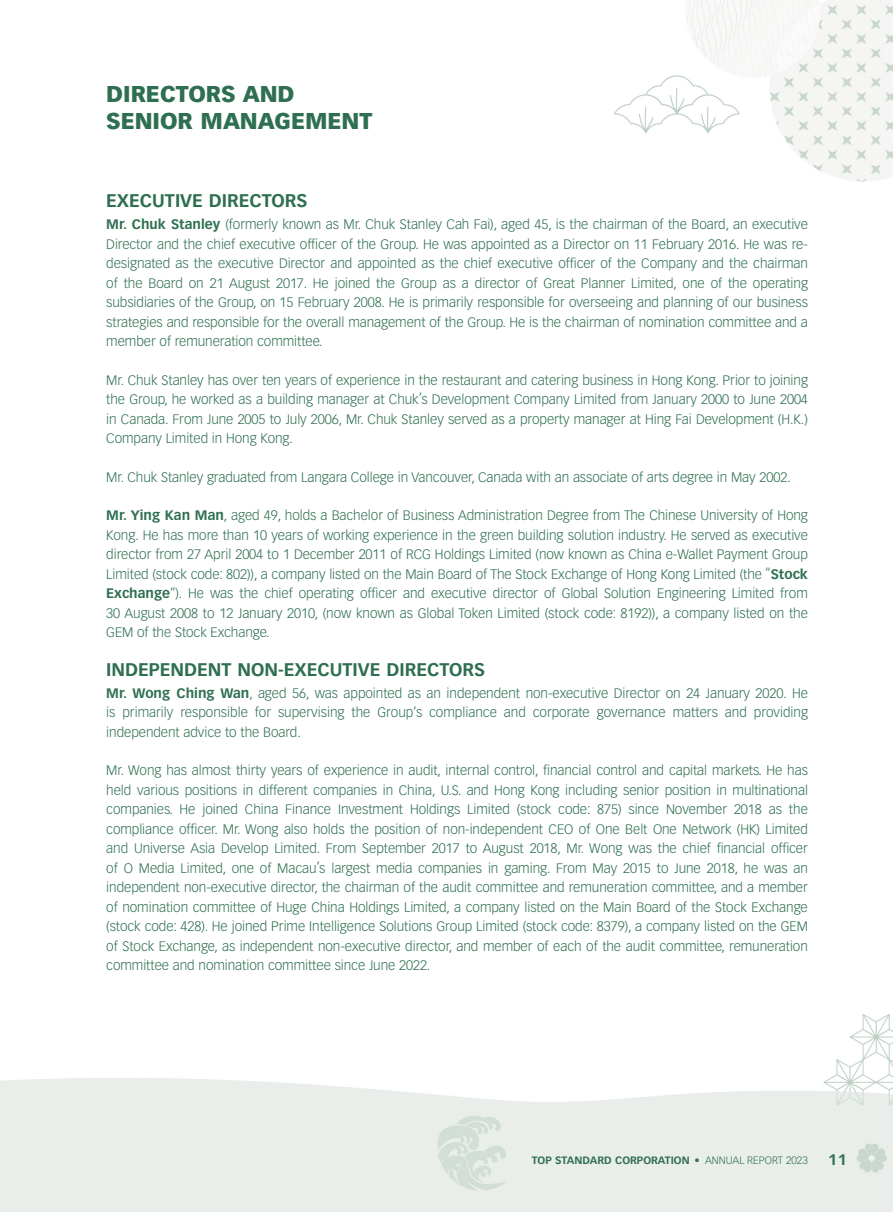
<style>
.page{position:relative;width:893px;height:1212px;background:#fff}
.page>*{position:absolute;margin:0;border:0;box-sizing:border-box;transform-origin:0 0}
.t1{font:900 22.5px/27.2px "Vectora LT Std";letter-spacing:-.005em;color:#2f6f51}
.t2{font:700 18px "Vectora LT Std";color:#2f6f51}
.t3{font:700 15px "Vectora LT Std";color:#2f6f51}
.t4{font:300 13.5px/19.5px "Vectora LT Std";letter-spacing:-.005em;color:#2f6f51;text-align:justify}
.t5{font:700 10.5px "Vectora LT Std";color:#2f6f51}
.s1{font-weight:700}
.s2{font-weight:300}
</style>
<div class="page">
<img style="left:0;top:0;width:893px;height:1212px">
<h1 class="t1" style="left:106px;top:80px;width:268px">DIRECTORS AND<br>SENIOR MANAGEMENT</h1>
<h2 class="t2" style="left:106px;top:190px;width:203px">EXECUTIVE DIRECTORS</h2>
<p class="t4" style="left:106px;top:215px;width:703px"><span class="s1">Mr. Chuk Stanley</span> (formerly known as Mr. Chuk Stanley Cah Fai), aged 45, is the chairman of the Board, an executive Director and the chief executive officer of the Group. He was appointed as a Director on 11 February 2016. He was re&shy;designated as the executive Director and appointed as the chief executive officer of the Company and the chairman of the Board on 21 August 2017. He joined the Group as a director of Great Planner Limited, one of the operating subsidiaries of the Group, on 15 February 2008. He is primarily responsible for overseeing and planning of our business strategies and responsible for the overall management of the Group. He is the chairman of nomination committee and a member of remuneration committee.</p>
<p class="t4" style="left:106px;top:370px;width:703px">Mr. Chuk Stanley has over ten years of experience in the restaurant and catering business in Hong Kong. Prior to joining the Group, he worked as a building manager at Chuk’s Development Company Limited from January 2000 to June 2004 in Canada. From June 2005 to July 2006, Mr. Chuk Stanley served as a property manager at Hing Fai Development (H.K.)<br>Company Limited in Hong Kong.</p>
<p class="t4" style="left:106px;top:467px;width:686px">Mr. Chuk Stanley graduated from Langara College in Vancouver, Canada with an associate of arts degree in May 2002.</p>
<p class="t4" style="left:106px;top:506px;width:703px"><span class="s1">Mr. Ying Kan Man</span>, aged 49, holds a Bachelor of Business Administration Degree from The Chinese University of Hong Kong. He has more than 10 years of working experience in the green building solution industry. He served as executive director from 27 April 2004 to 1 December 2011 of RCG Holdings Limited (now known as China e-Wallet Payment Group Limited (stock code: 802)), a company listed on the Main Board of The Stock Exchange of Hong Kong Limited (the “<span class="s1">Stock Exchange</span>”). He was the chief operating officer and executive director of Global Solution Engineering Limited from 30 August 2008 to 12 January 2010, (now known as Global Token Limited (stock code: 8192)), a company listed on the GEM of the Stock Exchange.</p>
<h2 class="t2" style="left:106px;top:659px;width:380px">INDEPENDENT NON-EXECUTIVE DIRECTORS</h2>
<p class="t4" style="left:106px;top:683px;width:703px"><span class="s1">Mr. Wong Ching Wan</span>, aged 56, was appointed as an independent non-executive Director on 24 January 2020. He is primarily responsible for supervising the Group’s compliance and corporate governance matters and providing independent advice to the Board.</p>
<p class="t4" style="left:106px;top:761px;width:703px">Mr. Wong has almost thirty years of experience in audit, internal control, financial control and capital markets. He has held various positions in different companies in China, U.S. and Hong Kong including senior position in multinational companies. He joined China Finance Investment Holdings Limited (stock code: 875) since November 2018 as the compliance officer. Mr. Wong also holds the position of non-independent CEO of One Belt One Network (HK) Limited and Universe Asia Develop Limited. From September 2017 to August 2018, Mr. Wong was the chief financial officer of O Media Limited, one of Macau’s largest media companies in gaming. From May 2015 to June 2018, he was an independent non-executive director, the chairman of the audit committee and remuneration committee, and a member of nomination committee of Huge China Holdings Limited, a company listed on the Main Board of the Stock Exchange (stock code: 428). He joined Prime Intelligence Solutions Group Limited (stock code: 8379), a company listed on the GEM of Stock Exchange, as independent non-executive director, and member of each of the audit committee, remuneration committee and nomination committee since June 2022.</p>
<p class="t5" style="left:532px;top:1154px;width:277px">TOP STANDARD CORPORATION <span class="s2">• ANNUAL REPORT 2023</span></p>
<p class="t3" style="left:828px;top:1150px;width:20px">11</p>
</div>
